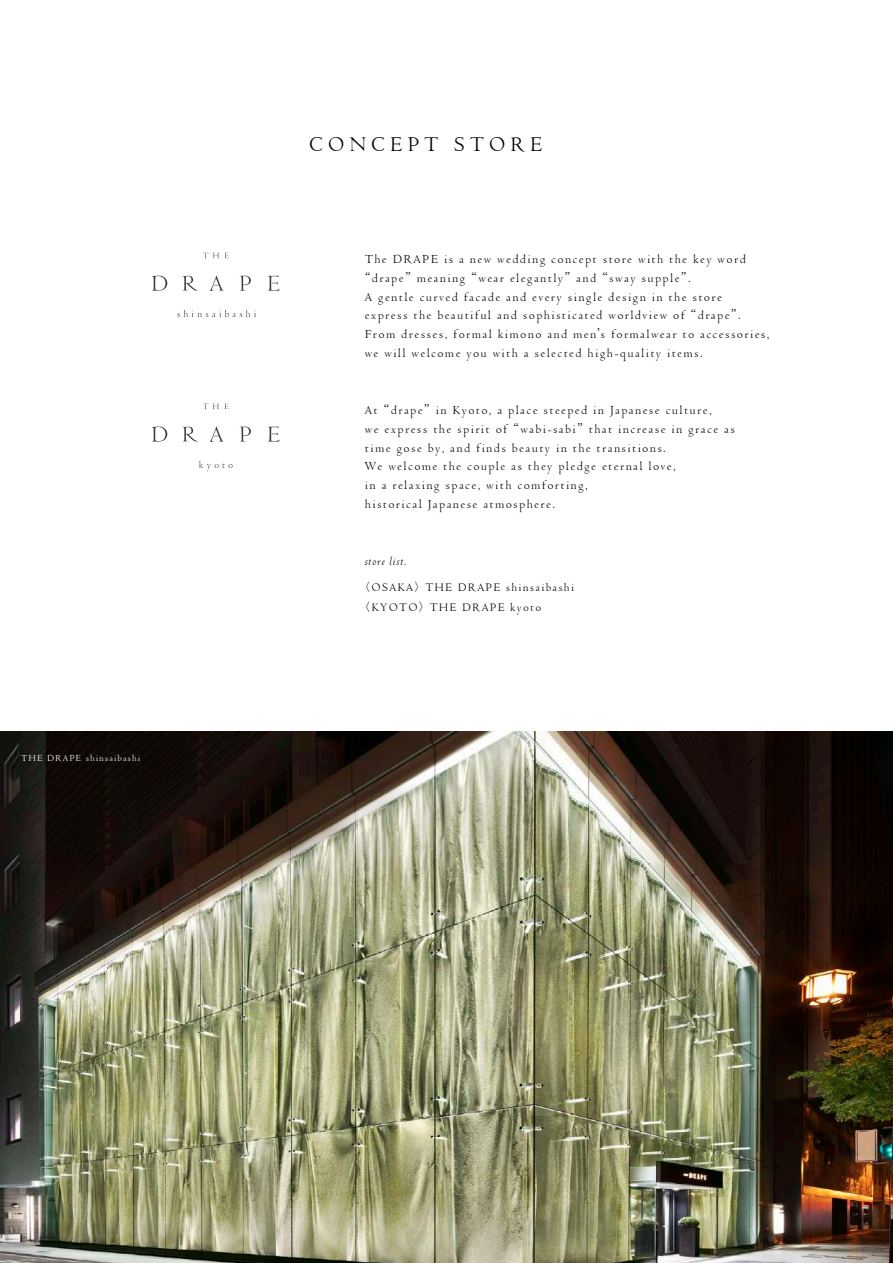
<style>
.page{position:relative;width:893px;height:1263px;background:#fff}
.page>*{position:absolute;margin:0;border:0;box-sizing:border-box;transform-origin:0 0}
.t1{font:22.5px "Venetian 301 BT";letter-spacing:.2em;color:#080302}
.t2{font:13.2px/18.8px "Venetian 301 BT";letter-spacing:.09em;color:#080302}
.t3{font:italic 12.75px "Venetian 301 BT";letter-spacing:.05em;color:#080302}
.t4{font:12.3px/19.5px "Venetian 301 BT";letter-spacing:.09em;color:#080302}
.t5{font:9.9px "Venetian 301 BT";letter-spacing:.09em;color:#fff}
.s1{font-family:"Ro H Min Sink Pro";font-weight:300;font-size:12px}
.s2{font-family:"Ro H Min Sink Pro";font-weight:300;font-size:11.25px}
</style>
<div class="page">
<img style="left:0;top:731px;width:893px;height:532px">
<svg style="left:203px;top:403px;width:26px;height:6px"></svg>
<svg style="left:152px;top:427px;width:15px;height:15px"></svg>
<svg style="left:240px;top:426px;width:11px;height:16px"></svg>
<svg style="left:183px;top:427px;width:15px;height:15px"></svg>
<svg style="left:209px;top:426px;width:15px;height:16px"></svg>
<svg style="left:268px;top:427px;width:12px;height:15px"></svg>
<svg style="left:199px;top:461px;width:34px;height:10px"></svg>
<svg style="left:177px;top:310px;width:79px;height:7px"></svg>
<svg style="left:203px;top:253px;width:26px;height:5px"></svg>
<svg style="left:152px;top:276px;width:15px;height:15px"></svg>
<svg style="left:240px;top:276px;width:11px;height:15px"></svg>
<svg style="left:183px;top:276px;width:15px;height:15px"></svg>
<svg style="left:209px;top:276px;width:15px;height:15px"></svg>
<svg style="left:268px;top:276px;width:12px;height:15px"></svg>
<p class="t5" style="left:21px;top:752px;width:121px">THE DRAPE shinsaibashi</p>
<h1 class="t1" style="left:309px;top:131px;width:235px">CONCEPT STORE</h1>
<p class="t2" style="left:365px;top:250px;width:383px">The DRAPE is a new wedding concept store with the key word</p>
<p class="t2" style="left:359px;top:269px;width:336px"><span class="s1">“</span>drape<span class="s1">”</span>meaning <span class="s1">“</span>wear elegantly<span class="s1">”</span>and <span class="s1">“</span>sway supple<span class="s1">”</span>.</p>
<p class="t2" style="left:365px;top:288px;width:359px">A gentle curved facade and every single design in the store</p>
<p class="t2" style="left:365px;top:306px;width:380px">express the beautiful and sophisticated worldview of <span class="s1">“</span>drape<span class="s1">”</span>.</p>
<p class="t2" style="left:365px;top:325px;width:406px">From dresses, formal kimono and men<span class="s1">’</span>s formalwear to accessories,</p>
<p class="t2" style="left:365px;top:344px;width:340px">we will welcome you with a selected high-quality items.</p>
<p class="t2" style="left:365px;top:401px;width:372px">At <span class="s1">“</span>drape<span class="s1">”</span>in Kyoto, a place steeped in Japanese culture,<br>we express the spirit of <span class="s1">“</span>wabi-sabi<span class="s1">”</span>that increase in grace as time gose by, and finds beauty in the transitions.<br>We welcome the couple as they pledge eternal love,<br>in a relaxing space, with comforting,<br>historical Japanese atmosphere.</p>
<p class="t3" style="left:365px;top:554px;width:43px">store list.</p>
<p class="t4" style="left:359px;top:578px;width:217px"><span class="s2">〈</span>OSAKA<span class="s2">〉</span>THE DRAPE shinsaibashi<span class="s2">〈</span>KYOTO<span class="s2">〉</span>THE DRAPE kyoto</p>
</div>
